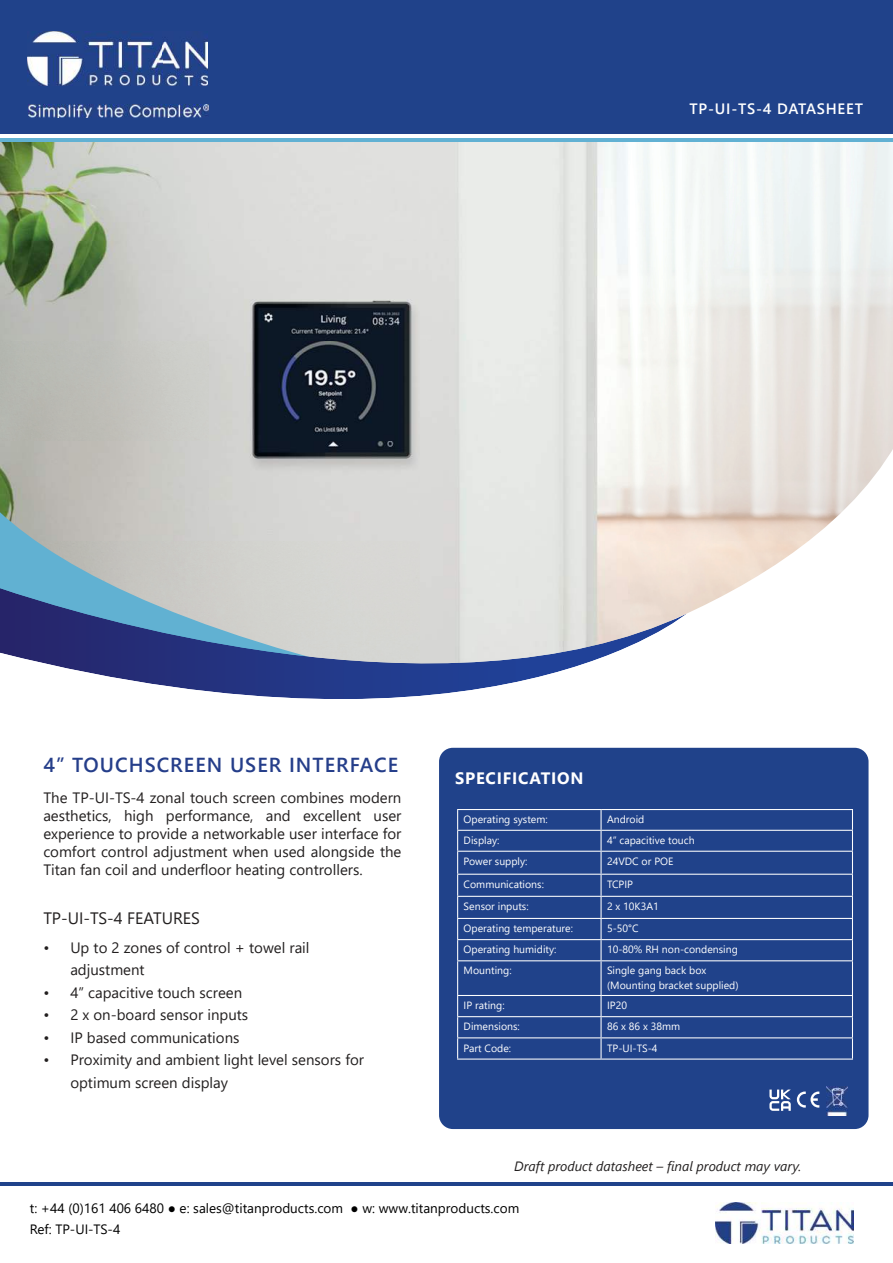
<style>
.page{position:relative;width:893px;height:1263px;background:#fff}
.page>*{position:absolute;margin:0;border:0;box-sizing:border-box;transform-origin:0 0}
.t1{font:600 20.25px "Segoe UI";letter-spacing:.05em;color:#253e8a}
.t2{font:16.5px "Segoe UI";color:#221f1f}
.t3{font:700 16.5px "Segoe UI";letter-spacing:.05em;color:#fff}
.t4{font:15px/18px "Segoe UI";color:#221f1f}
.t5{font:600 15px "Segoe UI";letter-spacing:.05em;color:#fff}
.t6{font:13.5px/21px "Segoe UI";color:#000}
.t7{font:italic 13.5px "Segoe UI";color:#221f1f}
.t8{font:10.5px/15px "Segoe UI";color:#fff}
</style>
<div class="page">
<img style="left:0;top:142px;width:893px;height:283px">
<svg style="left:432px;top:425px;width:461px;height:359px"></svg>
<hr style="left:0;top:138px;width:893px;height:4px;background:#61b1d3">
<div style="left:0;top:0;width:893px;height:134px;background:#20428a"></div>
<hr style="left:0;top:1182px;width:893px;height:3px;background:#20428a">
<img style="left:27px;top:31px;width:181px;height:54px">
<img style="left:715px;top:1202px;width:138px;height:41px">
<img style="left:28px;top:104px;width:180px;height:14px">
<svg style="left:0;top:400px;width:432px;height:188px;background:#afb4b4"></svg>
<img style="left:0;top:588px;width:687px;height:111px">
<div style="left:439px;top:748px;width:429px;height:381px;background:#20428a;border-radius:14px"></div>
<svg style="left:797px;top:1091px;width:22px;height:16px"></svg>
<svg style="left:769px;top:1089px;width:22px;height:22px"></svg>
<img style="left:826px;top:1086px;width:21px;height:30px">
<hr style="left:457px;top:809px;width:144px;height:1px;background:#fff">
<hr style="left:601px;top:809px;width:252px;height:1px;background:#fff">
<hr style="left:600px;top:810px;width:2px;height:20px;background:#fff">
<hr style="left:457px;top:830px;width:144px;height:1px;background:#fff">
<hr style="left:601px;top:830px;width:252px;height:1px;background:#fff">
<hr style="left:600px;top:831px;width:2px;height:20px;background:#fff">
<hr style="left:457px;top:851px;width:144px;height:1px;background:#fff">
<hr style="left:601px;top:851px;width:252px;height:1px;background:#fff">
<hr style="left:600px;top:852px;width:2px;height:22px;background:#fff">
<hr style="left:457px;top:874px;width:144px;height:1px;background:#fff">
<hr style="left:601px;top:874px;width:252px;height:1px;background:#fff">
<hr style="left:600px;top:875px;width:2px;height:21px;background:#fff">
<hr style="left:457px;top:896px;width:144px;height:1px;background:#fff">
<hr style="left:601px;top:896px;width:252px;height:1px;background:#fff">
<hr style="left:600px;top:897px;width:2px;height:21px;background:#fff">
<hr style="left:457px;top:918px;width:144px;height:1px;background:#fff">
<hr style="left:601px;top:918px;width:252px;height:1px;background:#fff">
<hr style="left:600px;top:919px;width:2px;height:20px;background:#fff">
<hr style="left:457px;top:939px;width:144px;height:1px;background:#fff">
<svg style="left:457px;top:810px;width:1px;height:150px"></svg>
<hr style="left:601px;top:939px;width:252px;height:1px;background:#fff">
<hr style="left:600px;top:940px;width:2px;height:20px;background:#fff">
<svg style="left:852px;top:810px;width:1px;height:150px"></svg>
<hr style="left:457px;top:960px;width:144px;height:1px;background:#fff">
<hr style="left:457px;top:961px;width:1px;height:34px;background:#fff">
<hr style="left:601px;top:960px;width:252px;height:1px;background:#fff">
<hr style="left:600px;top:961px;width:2px;height:34px;background:#fff">
<hr style="left:852px;top:961px;width:1px;height:34px;background:#fff">
<hr style="left:457px;top:995px;width:144px;height:1px;background:#fff">
<hr style="left:601px;top:995px;width:252px;height:1px;background:#fff">
<hr style="left:600px;top:996px;width:2px;height:20px;background:#fff">
<hr style="left:457px;top:1016px;width:144px;height:1px;background:#fff">
<hr style="left:601px;top:1016px;width:252px;height:1px;background:#fff">
<hr style="left:600px;top:1017px;width:2px;height:20px;background:#fff">
<hr style="left:457px;top:1037px;width:144px;height:1px;background:#fff">
<svg style="left:457px;top:996px;width:1px;height:62px"></svg>
<hr style="left:601px;top:1037px;width:252px;height:1px;background:#fff">
<hr style="left:600px;top:1038px;width:2px;height:20px;background:#fff">
<svg style="left:852px;top:996px;width:1px;height:62px"></svg>
<hr style="left:457px;top:1058px;width:144px;height:1px;background:#fff">
<hr style="left:601px;top:1058px;width:252px;height:1px;background:#fff">
<p class="t5" style="left:690px;top:100px;width:175px">TP-UI-TS-4 DATASHEET</p>
<h1 class="t1" style="left:43px;top:754px;width:356px">4î TOUCHSCREEN USER INTERFACE</h1>
<p class="t4" style="left:43px;top:787px;width:360px;text-align:justify">The TP-UI-TS-4 zonal touch screen combines modern aesthetics, high performance, and excellent user experience to provide a networkable user interface for comfort control adjustment when used alongside the Titan fan coil and underfloor heating controllers.</p>
<p class="t2" style="left:43px;top:903px;width:158px">TP-UI-TS-4 FEATURES</p>
<p class="t4" style="left:43px;top:939px;width:8px">ï</p>
<p class="t4" style="left:70px;top:935px;width:241px;line-height:22.5px">Up to 2 zones of control + towel rail adjustment</p>
<p class="t4" style="left:43px;top:984px;width:8px">ï</p>
<p class="t4" style="left:70px;top:982px;width:173px">4” capacitive touch screen</p>
<p class="t4" style="left:43px;top:1006px;width:8px">ï</p>
<p class="t4" style="left:70px;top:1005px;width:179px">2 x on-board sensor inputs</p>
<p class="t4" style="left:43px;top:1029px;width:8px">ï</p>
<p class="t4" style="left:70px;top:1027px;width:171px">IP based communications</p>
<p class="t4" style="left:43px;top:1051px;width:8px">ï</p>
<p class="t4" style="left:70px;top:1047px;width:295px;line-height:22.5px">Proximity and ambient light level sensors for optimum screen display</p>
<p class="t3" style="left:455px;top:769px;width:130px">SPECIFICATION</p>
<p class="t8" style="left:464px;top:811px;width:86px">Operating system:</p>
<p class="t8" style="left:607px;top:811px;width:39px">Android</p>
<p class="t8" style="left:464px;top:832px;width:37px">Display:</p>
<p class="t8" style="left:607px;top:832px;width:89px">4” capacitive touch</p>
<p class="t8" style="left:464px;top:853px;width:65px">Power supply:</p>
<p class="t8" style="left:607px;top:853px;width:68px">24VDC or POE</p>
<p class="t8" style="left:464px;top:876px;width:82px">Communications:</p>
<p class="t8" style="left:607px;top:876px;width:28px">TCPIP</p>
<p class="t8" style="left:464px;top:898px;width:67px">Sensor inputs:</p>
<p class="t8" style="left:607px;top:898px;width:53px">2 x 10K3A1</p>
<p class="t8" style="left:464px;top:920px;width:111px">Operating temperature:</p>
<p class="t8" style="left:607px;top:920px;width:33px">5-50°C</p>
<p class="t8" style="left:464px;top:941px;width:94px">Operating humidity:</p>
<p class="t8" style="left:607px;top:941px;width:132px">10-80% RH non-condensing</p>
<p class="t8" style="left:464px;top:962px;width:49px">Mounting:</p>
<p class="t8" style="left:607px;top:962px;width:133px">Single gang back box (Mounting bracket supplied)</p>
<p class="t8" style="left:464px;top:997px;width:43px">IP rating:</p>
<p class="t8" style="left:607px;top:997px;width:21px">IP20</p>
<p class="t8" style="left:464px;top:1018px;width:58px">Dimensions:</p>
<p class="t8" style="left:607px;top:1018px;width:75px">86 x 86 x 38mm</p>
<p class="t8" style="left:464px;top:1039px;width:49px">Part Code:</p>
<p class="t8" style="left:607px;top:1039px;width:52px">TP-UI-TS-4</p>
<p class="t7" style="left:514px;top:1154px;width:289px">Draft product datasheet – final product may vary.</p>
<p class="t6" style="left:30px;top:1197px;width:491px">t: +44 (0)161 406 6480 ● e: sales@titanproducts.com ● w: www.titanproducts.com<br>Ref: TP-UI-TS-4</p>
</div>
